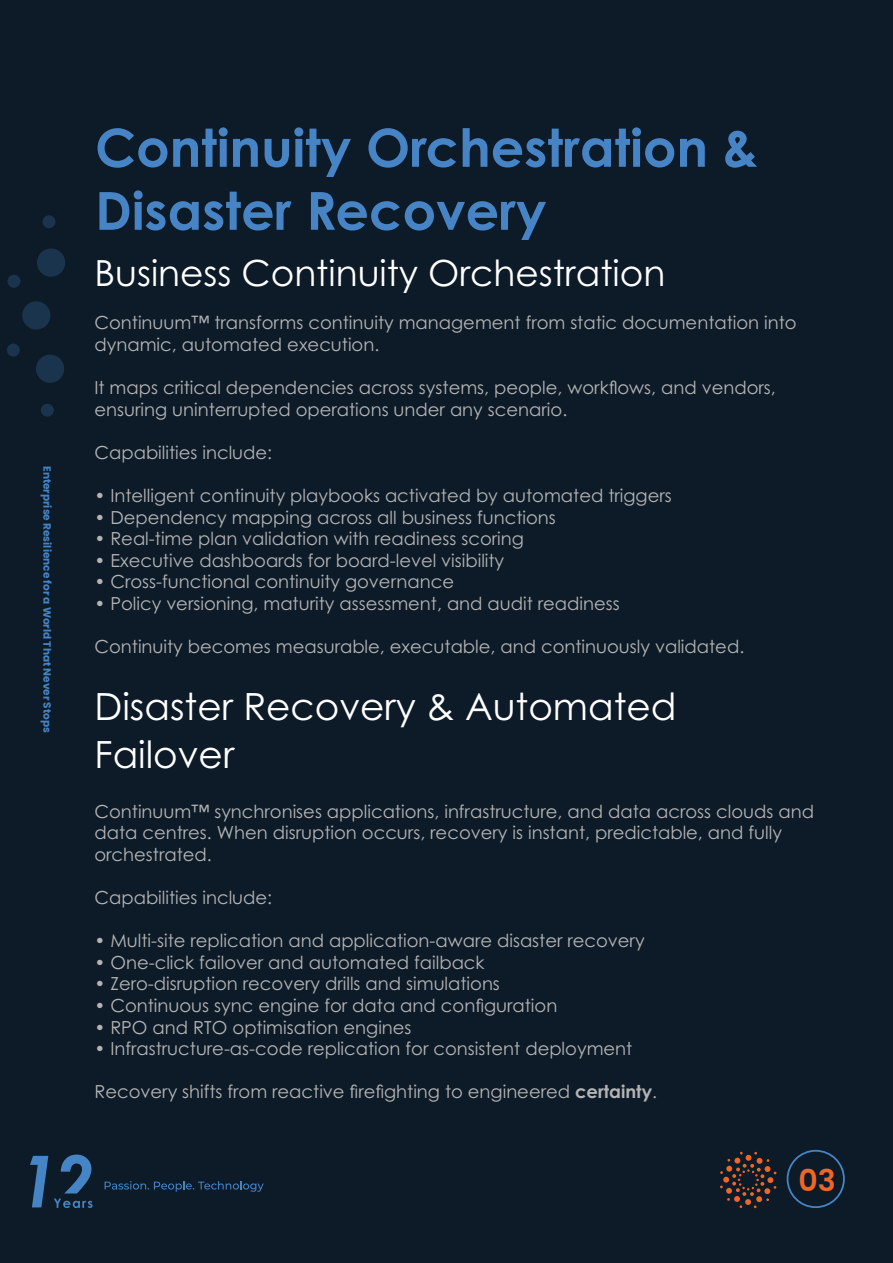
<style>
.page{position:relative;width:893px;height:1263px;background:#0d1b28}
.page>*{position:absolute;margin:0;border:0;box-sizing:border-box;transform-origin:0 0}
.t1{font:700 52.5px/63px "Century Gothic Pro";color:#4684c5}
.t2{font:37.5px/48px "Century Gothic Pro";color:#fff}
.t3{font:36px "Century Gothic Pro";color:#fff}
.t4{font:600 30px "Poppins";color:#f06625}
.t5{font:18px/21.6px "Century Gothic Pro";color:#b4b4b5}
.t6{font:700 10.5px "Poppins";color:#4684c5}
.s1{font-weight:700}
</style>
<div class="page">
<svg style="left:30px;top:1156px;width:18px;height:51px"></svg>
<svg style="left:54px;top:1154px;width:39px;height:54px"></svg>
<svg style="left:105px;top:1181px;width:159px;height:11px"></svg>
<div style="left:787px;top:1150px;width:58px;height:58px;border:2px solid #4685c5;border-radius:50%"></div>
<div style="left:37px;top:249px;width:28px;height:28px;background:#1b344e;border-radius:50%"></div>
<div style="left:22px;top:301px;width:28px;height:28px;background:#1b344e;border-radius:50%"></div>
<div style="left:36px;top:355px;width:28px;height:28px;background:#1b344e;border-radius:50%"></div>
<svg style="left:42px;top:215px;width:13px;height:13px"></svg>
<div style="left:7px;top:275px;width:13px;height:13px;background:#1b344e;border-radius:50%"></div>
<div style="left:7px;top:344px;width:13px;height:13px;background:#1b344e;border-radius:50%"></div>
<div style="left:41px;top:404px;width:13px;height:13px;background:#1b344e;border-radius:50%"></div>
<svg style="left:720px;top:1152px;width:56px;height:56px"></svg>
<p class="t6" style="left:53px;top:466px;width:268px;rotate:90deg">Enterprise Resilience for a World That Never Stops</p>
<p class="t1" style="left:95px;top:116px;width:665px">Continuity Orchestration &amp;<br>Disaster Recovery</p>
<p class="t3" style="left:94px;top:251px;width:572px">Business Continuity Orchestration</p>
<p class="t5" style="left:94px;top:312px;width:704px">Continuum™ transforms continuity management from static documentation into dynamic, automated execution.</p>
<p class="t5" style="left:94px;top:377px;width:683px">It maps critical dependencies across systems, people, workflows, and vendors, ensuring uninterrupted operations under any scenario.</p>
<p class="t5" style="left:94px;top:441px;width:179px">Capabilities include:</p>
<p class="t5" style="left:94px;top:485px;width:579px">• Intelligent continuity playbooks activated by automated triggers</p>
<p class="t5" style="left:94px;top:506px;width:463px">• Dependency mapping across all business functions</p>
<p class="t5" style="left:94px;top:528px;width:431px">• Real-time plan validation with readiness scoring</p>
<p class="t5" style="left:94px;top:549px;width:411px">• Executive dashboards for board-level visibility</p>
<p class="t5" style="left:94px;top:571px;width:361px">• Cross-functional continuity governance</p>
<p class="t5" style="left:94px;top:593px;width:527px">• Policy versioning, maturity assessment, and audit readiness</p>
<p class="t5" style="left:94px;top:636px;width:651px">Continuity becomes measurable, executable, and continuously validated.</p>
<p class="t2" style="left:94px;top:682px;width:583px">Disaster Recovery &amp; Automated<br>Failover</p>
<p class="t5" style="left:94px;top:800px;width:721px">Continuum™ synchronises applications, infrastructure, and data across clouds and data centres. When disruption occurs, recovery is instant, predictable, and fully orchestrated.</p>
<p class="t5" style="left:94px;top:886px;width:179px">Capabilities include:</p>
<p class="t5" style="left:94px;top:930px;width:552px">• Multi-site replication and application-aware disaster recovery</p>
<p class="t5" style="left:94px;top:951px;width:392px">• One-click failover and automated failback</p>
<p class="t5" style="left:94px;top:973px;width:407px">• Zero-disruption recovery drills and simulations</p>
<p class="t5" style="left:94px;top:994px;width:464px">• Continuous sync engine for data and configuration</p>
<p class="t5" style="left:94px;top:1016px;width:319px">• RPO and RTO optimisation engines</p>
<p class="t5" style="left:94px;top:1038px;width:539px">• Infrastructure-as-code replication for consistent deployment</p>
<p class="t5" style="left:94px;top:1081px;width:564px">Recovery shifts from reactive firefighting to engineered <span class="s1">certainty</span>.</p>
<p class="t4" style="left:798px;top:1162px;width:39px">03</p>
</div>
